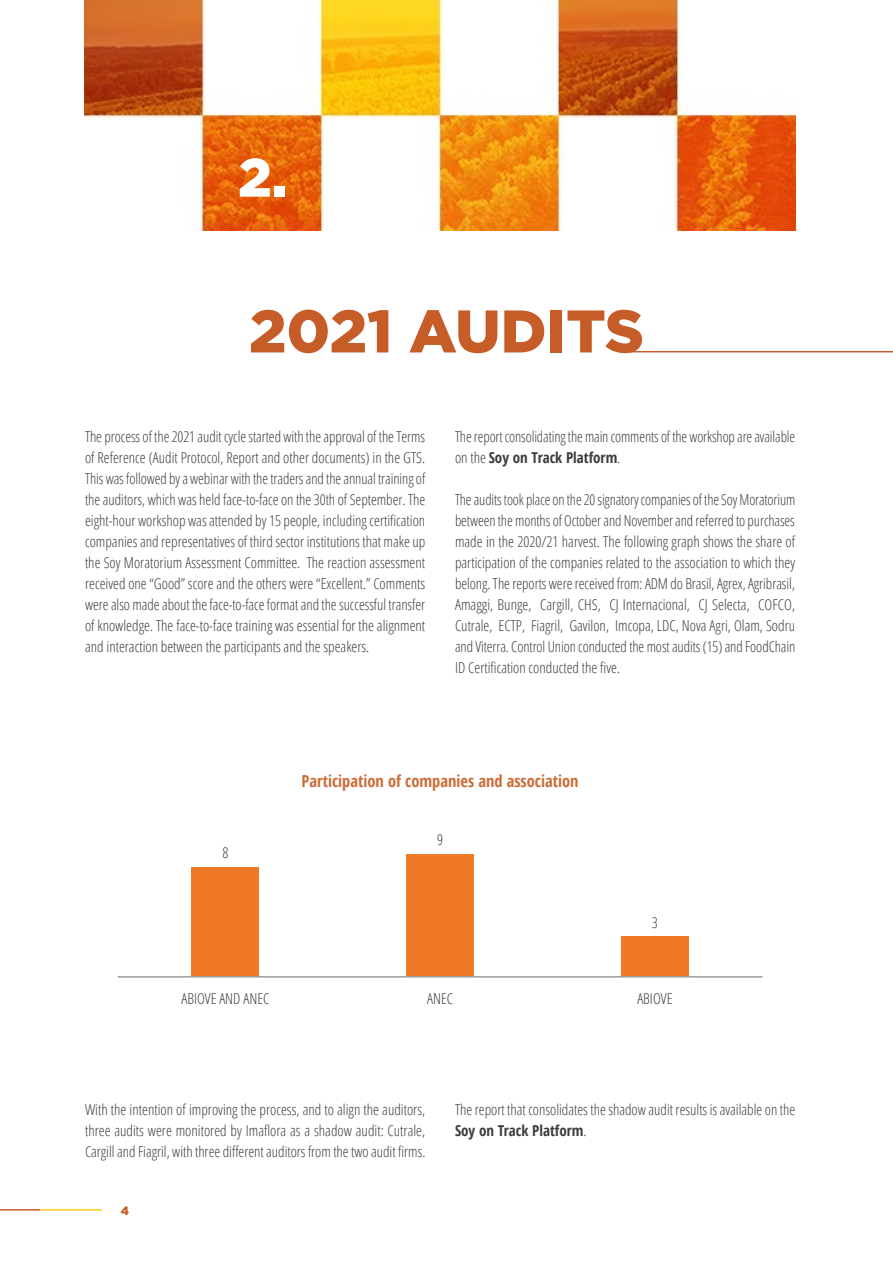
<style>
.page{position:relative;width:893px;height:1263px;background:#fff}
.page>*{position:absolute;margin:0;border:0;box-sizing:border-box;transform-origin:0 0}
.t1{font:900 60px "Gotham";color:#c65c28}
.t2{font:900 54px "Gotham";color:#fff}
.t3{font:700 16.5px "Open Sans Condensed";color:#cc6c38}
.t4{font:300 15px/21px "Open Sans Condensed";color:#3c3c3b;text-align:justify}
.t5{font:900 12px "Gotham";color:#c65c28}
.s1{font-weight:700}
</style>
<div class="page">
<hr style="left:0;top:1209px;width:40px;height:1px;background:#c65c28">
<hr style="left:40px;top:1209px;width:62px;height:1px;background:#fec917">
<img style="left:84px;top:0;width:711px;height:231px">
<div style="left:192px;top:867px;width:67px;height:110px;background:#ef7926"></div>
<div style="left:406px;top:854px;width:68px;height:123px;background:#ef7926"></div>
<div style="left:621px;top:937px;width:68px;height:40px;background:#ef7926"></div>
<hr style="left:118px;top:976px;width:644px;height:1px;background:#9d9d9c">
<hr style="left:622px;top:351px;width:271px;height:1px;background:#c65c28">
<h2 class="t2" style="left:238px;top:146px;width:51px">2.</h2>
<h1 class="t1" style="left:249px;top:296px;width:396px">2021 AUDITS</h1>
<p class="t4" style="left:85px;top:425px;width:342px">The process of the 2021 audit cycle started with the approval of the Terms of Reference (Audit Protocol, Report and other documents) in the GTS.<br>This was followed by a webinar with the traders and the annual training of the auditors, which was held face-to-face on the 30th of September. The eight-hour workshop was attended by 15 people, including certification companies and representatives of third sector institutions that make up the Soy Moratorium Assessment Committee. The reaction assessment received one “Good” score and the others were “Excellent.” Comments were also made about the face-to-face format and the successful transfer of knowledge. The face-to-face training was essential for the alignment and interaction between the participants and the speakers.</p>
<p class="t4" style="left:455px;top:425px;width:342px">The report consolidating the main comments of the workshop are available on the <span class="s1">Soy on Track Platform</span>.</p>
<p class="t4" style="left:455px;top:488px;width:342px">The audits took place on the 20 signatory companies of the Soy Moratorium between the months of October and November and referred to purchases made in the 2020/21 harvest. The following graph shows the share of participation of the companies related to the association to which they belong. The reports were received from: ADM do Brasil, Agrex, Agribrasil, Amaggi, Bunge, Cargill, CHS, CJ Internacional, CJ Selecta, COFCO, Cutrale, ECTP, Fiagril, Gavilon, Imcopa, LDC, Nova Agri, Olam, Sodru and Viterra. Control Union conducted the most audits (15) and FoodChain ID Certification conducted the five.</p>
<p class="t3" style="left:302px;top:770px;width:278px">Participation of companies and association</p>
<p class="t4" style="left:222px;top:842px;width:7px">8</p>
<p class="t4" style="left:437px;top:829px;width:7px">9</p>
<p class="t4" style="left:652px;top:912px;width:7px">3</p>
<p class="t4" style="left:181px;top:988px;width:89px">ABIOVE AND ANEC</p>
<p class="t4" style="left:427px;top:988px;width:28px">ANEC</p>
<p class="t4" style="left:637px;top:988px;width:37px">ABIOVE</p>
<p class="t4" style="left:85px;top:1098px;width:342px">With the intention of improving the process, and to align the auditors, three audits were monitored by Imaflora as a shadow audit: Cutrale, Cargill and Fiagril, with three different auditors from the two audit firms.</p>
<p class="t4" style="left:455px;top:1098px;width:342px">The report that consolidates the shadow audit results is available on the<br><span class="s1">Soy on Track Platform</span>.</p>
<p class="t5" style="left:121px;top:1203px;width:10px">4</p>
</div>
